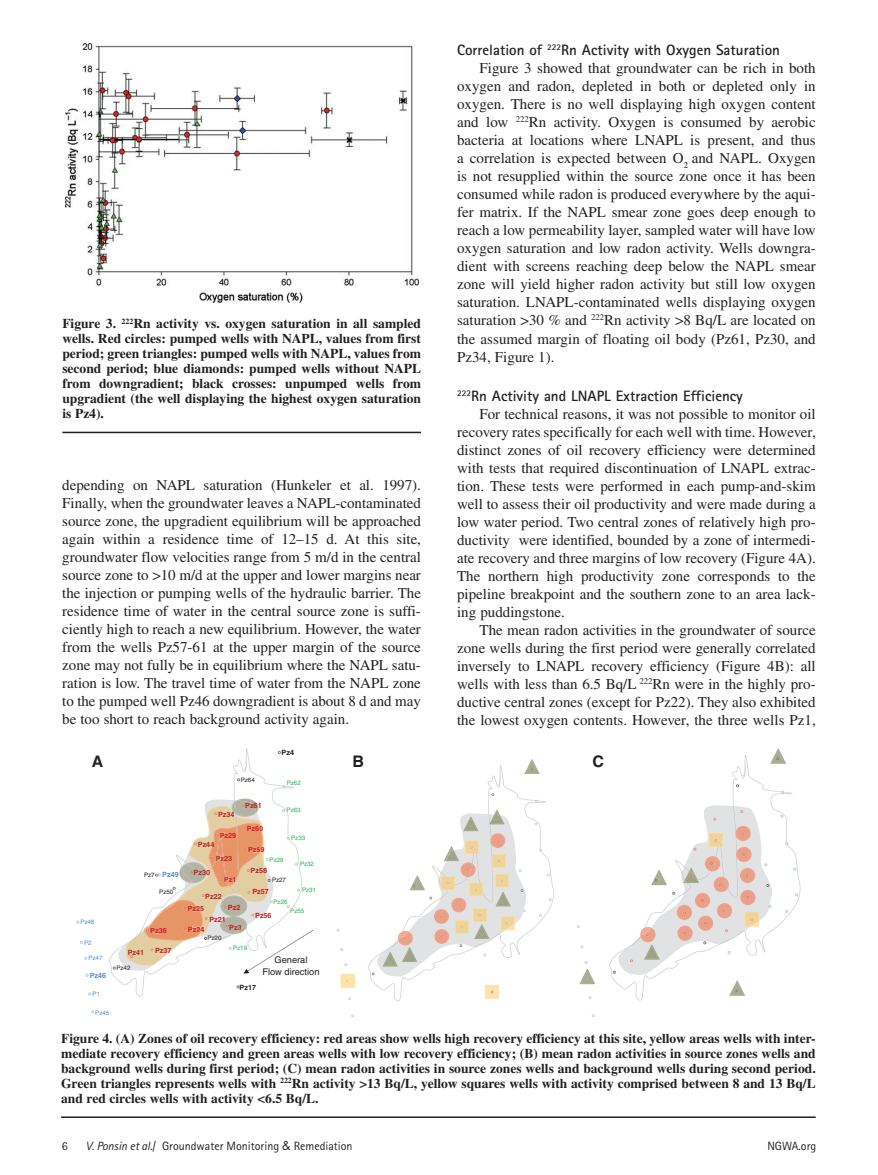
<style>
.page{position:relative;width:878px;height:1175px;background:#fff}
.page>*{position:absolute;margin:0;border:0;box-sizing:border-box;transform-origin:0 0}
.t1{font:700 15.9px "Helvetica LT Std";color:#231f20}
.t2{font:15px/18px "Times";color:#231f20;text-align:justify}
.t3{font:700 15px "Rotis Sans Serif";color:#231f20}
.t4{font:700 13.5px/15px "Times";color:#231f20;text-align:justify}
.t5{font:12px "Rotis Sans Serif";color:#231f20}
.t6{font:9.3px/11.1px "Helvetica LT Std";color:#231f20;text-align:center}
.t7{font:700 7.2px "Helvetica LT Std";color:#c02025}
.t8{font:700 7.2px "Helvetica LT Std";color:#d11f24}
.t9{font:700 7.2px "Helvetica LT Std";color:#588cc9}
.t10{font:700 7.2px "Helvetica LT Std";color:#231f20}
.t11{font:700 7.2px "Helvetica LT Std";color:#db2024}
.t12{font:6.15px "Helvetica LT Std";letter-spacing:.005em;color:#20b150}
.t13{font:6.15px "Helvetica LT Std";letter-spacing:.005em;color:#231f20}
.t14{font:6.15px "Helvetica LT Std";letter-spacing:.005em;color:#588cc9}
.s1{color:#6ca674}
.s2{color:#db2024}
.s3{color:#ae614d}
.s4{font-style:italic}
.s5{font-family:"Futura"}
</style>
<div class="page">
<img style="left:65px;top:44px;width:353px;height:258px">
<hr style="left:62px;top:432px;width:359px;height:1px;background:#231f20">
<svg style="left:109px;top:748px;width:172px;height:248px"></svg>
<svg style="left:113px;top:778px;width:201px;height:195px"></svg>
<svg style="left:368px;top:765px;width:186px;height:236px"></svg>
<svg style="left:524px;top:759px;width:15px;height:15px"></svg>
<svg style="left:340px;top:973px;width:15px;height:14px"></svg>
<svg style="left:485px;top:985px;width:14px;height:14px"></svg>
<svg style="left:372px;top:793px;width:179px;height:183px"></svg>
<svg style="left:609px;top:755px;width:191px;height:245px"></svg>
<svg style="left:770px;top:748px;width:16px;height:16px"></svg>
<svg style="left:579px;top:961px;width:16px;height:23px"></svg>
<svg style="left:612px;top:805px;width:160px;height:190px"></svg>
<hr style="left:61px;top:1116px;width:754px;height:2px;background:#231f20">
<p class="t4" style="left:62px;top:317px;width:360px">Figure 3. <sup>222</sup>Rn activity vs. oxygen saturation in all sampled wells. Red circles: pumped wells with NAPL, values from first period; green triangles: pumped wells with NAPL, values from second period; blue diamonds: pumped wells without NAPL from downgradient; black crosses: unpumped wells from upgradient (the well displaying the highest oxygen saturation is Pz4).</p>
<p class="t2" style="left:62px;top:477px;width:360px">depending on NAPL saturation (Hunkeler et al. 1997).<br>Finally, when the groundwater leaves a NAPL-contaminated source zone, the upgradient equilibrium will be approached again within a residence time of 12–15 d. At this site, groundwater flow velocities range from 5 m/d in the central source zone to &gt;10 m/d at the upper and lower margins near the injection or pumping wells of the hydraulic barrier. The residence time of water in the central source zone is suffi&shy;ciently high to reach a new equilibrium. However, the water from the wells Pz57-61 at the upper margin of the source zone may not fully be in equilibrium where the NAPL satu&shy;ration is low. The travel time of water from the NAPL zone to the pumped well Pz46 downgradient is about 8 d and may be too short to reach background activity again.</p>
<p class="t3" style="left:457px;top:45px;width:324px">Correlation of <sup>222</sup>Rn Activity with Oxygen Saturation</p>
<p class="t2" style="left:457px;top:61px;width:360px;text-indent:23px">Figure 3 showed that groundwater can be rich in both oxygen and radon, depleted in both or depleted only in oxygen. There is no well displaying high oxygen content and low <sup>222</sup>Rn activity. Oxygen is consumed by aerobic bacteria at locations where LNAPL is present, and thus a correlation is expected between O<sub>2</sub> and NAPL. Oxygen is not resupplied within the source zone once it has been consumed while radon is produced everywhere by the aqui&shy;fer matrix. If the NAPL smear zone goes deep enough to reach a low permeability layer, sampled water will have low oxygen saturation and low radon activity. Wells downgra&shy;dient with screens reaching deep below the NAPL smear zone will yield higher radon activity but still low oxygen saturation. LNAPL-contaminated wells displaying oxygen saturation &gt;30 % and <sup>222</sup>Rn activity &gt;8 Bq/L are located on the assumed margin of floating oil body (Pz61, Pz30, and Pz34, Figure 1).</p>
<p class="t3" style="left:457px;top:390px;width:287px"><sup>222</sup>Rn Activity and LNAPL Extraction Efficiency</p>
<p class="t2" style="left:457px;top:406px;width:360px;text-indent:22px">For technical reasons, it was not possible to monitor oil recovery rates specifically for each well with time. However, distinct zones of oil recovery efficiency were determined with tests that required discontinuation of LNAPL extrac&shy;tion. These tests were performed in each pump-and-skim well to assess their oil productivity and were made during a low water period. Two central zones of relatively high pro&shy;ductivity were identified, bounded by a zone of intermedi&shy;ate recovery and three margins of low recovery (Figure 4A).<br>The northern high productivity zone corresponds to the pipeline breakpoint and the southern zone to an area lack&shy;ing puddingstone.</p>
<p class="t2" style="left:457px;top:622px;width:360px;text-indent:23px">The mean radon activities in the groundwater of source zone wells during the first period were generally correlated inversely to LNAPL recovery efficiency (Figure 4B): all wells with less than 6.5 Bq/L <sup>222</sup>Rn were in the highly pro&shy;ductive central zones (except for Pz22). They also exhibited the lowest oxygen contents. However, the three wells Pz1,</p>
<p class="t1" style="left:92px;top:752px;width:13px">A</p>
<p class="t14" style="left:80px;top:918px;width:16px">Pz48</p>
<p class="t14" style="left:84px;top:939px;width:9px">P2</p>
<p class="t14" style="left:88px;top:954px;width:16px">Pz47</p>
<p class="t9" style="left:90px;top:971px;width:18px">Pz46</p>
<p class="t14" style="left:93px;top:990px;width:9px">P1</p>
<p class="t14" style="left:95px;top:1009px;width:16px">Pz45</p>
<p class="t10" style="left:281px;top:748px;width:14px">Pz4</p>
<p class="t13" style="left:241px;top:776px;width:16px">Pz64</p>
<p class="t12" style="left:287px;top:779px;width:16px">Pz62</p>
<p class="t7" style="left:218px;top:810px;width:18px">Pz34</p>
<p class="t7" style="left:245px;top:801px;width:18px">Pz61</p>
<p class="t12" style="left:286px;top:806px;width:16px"><span class="s1">P</span>z63</p>
<p class="t8" style="left:247px;top:824px;width:18px">Pz60</p>
<p class="t8" style="left:248px;top:845px;width:18px">Pz59</p>
<p class="t8" style="left:220px;top:831px;width:18px">Pz29</p>
<p class="t8" style="left:224px;top:875px;width:14px">Pz<span class="s2">1</span></p>
<p class="t12" style="left:291px;top:834px;width:16px">Pz33</p>
<p class="t7" style="left:198px;top:840px;width:18px">Pz44</p>
<p class="t8" style="left:215px;top:854px;width:18px">Pz23</p>
<p class="t12" style="left:269px;top:855px;width:16px">Pz28</p>
<p class="t12" style="left:273px;top:898px;width:16px">Pz26</p>
<p class="t12" style="left:300px;top:860px;width:16px">Pz32</p>
<p class="t7" style="left:251px;top:866px;width:18px">Pz58</p>
<p class="t7" style="left:252px;top:887px;width:18px">Pz57</p>
<p class="t7" style="left:193px;top:868px;width:18px">Pz30</p>
<p class="t9" style="left:162px;top:870px;width:18px">Pz49</p>
<p class="t13" style="left:144px;top:871px;width:12px">Pz7</p>
<p class="t13" style="left:272px;top:876px;width:16px">Pz27</p>
<p class="t12" style="left:302px;top:886px;width:16px">Pz31</p>
<p class="t13" style="left:159px;top:888px;width:16px">Pz50</p>
<p class="t7" style="left:205px;top:892px;width:18px">Pz22</p>
<p class="t7" style="left:228px;top:903px;width:14px">Pz2</p>
<p class="t8" style="left:187px;top:904px;width:18px">Pz25</p>
<p class="t11" style="left:196px;top:924px;width:6px">2</p>
<p class="t12" style="left:290px;top:907px;width:16px"><span class="s1">P</span>z55</p>
<p class="t7" style="left:255px;top:911px;width:18px">Pz56</p>
<p class="t6" style="left:262px;top:954px;width:59px">General<br>Flow direction</p>
<p class="t7" style="left:209px;top:914px;width:18px">Pz21</p>
<p class="t7" style="left:229px;top:923px;width:14px">Pz<span class="s3">3</span></p>
<p class="t8" style="left:150px;top:926px;width:18px">Pz36</p>
<p class="t8" style="left:188px;top:924px;width:18px">Pz 4</p>
<p class="t13" style="left:207px;top:934px;width:16px">Pz20</p>
<p class="t12" style="left:233px;top:944px;width:16px">Pz19</p>
<p class="t7" style="left:128px;top:947px;width:18px">Pz41</p>
<p class="t7" style="left:155px;top:946px;width:18px">Pz37</p>
<p class="t13" style="left:116px;top:964px;width:16px">Pz42</p>
<p class="t10" style="left:240px;top:983px;width:18px">Pz17</p>
<p class="t1" style="left:352px;top:752px;width:13px">B</p>
<p class="t1" style="left:592px;top:752px;width:13px">C</p>
<p class="t4" style="left:61px;top:1032px;width:756px">Figure 4. (A) Zones of oil recovery efficiency: red areas show wells high recovery efficiency at this site, yellow areas wells with inter&shy;mediate recovery efficiency and green areas wells with low recovery efficiency; (B) mean radon activities in source zones wells and background wells during first period; (C) mean radon activities in source zones wells and background wells during second period.<br>Green triangles represents wells with <sup>222</sup>Rn activity &gt;13 Bq/L, yellow squares wells with activity comprised between 8 and 13 Bq/L and red circles wells with activity &lt;6.5 Bq/L.</p>
<p class="t5" style="left:62px;top:1141px;width:7px">6</p>
<p class="t5" style="left:86px;top:1141px;width:268px"><span class="s4">V. Ponsin et al.</span>/ Groundwater Monitoring <span class="s5">&amp;</span> Remediation</p>
<p class="t5" style="left:767px;top:1141px;width:50px">NGWA.org</p>
</div>
